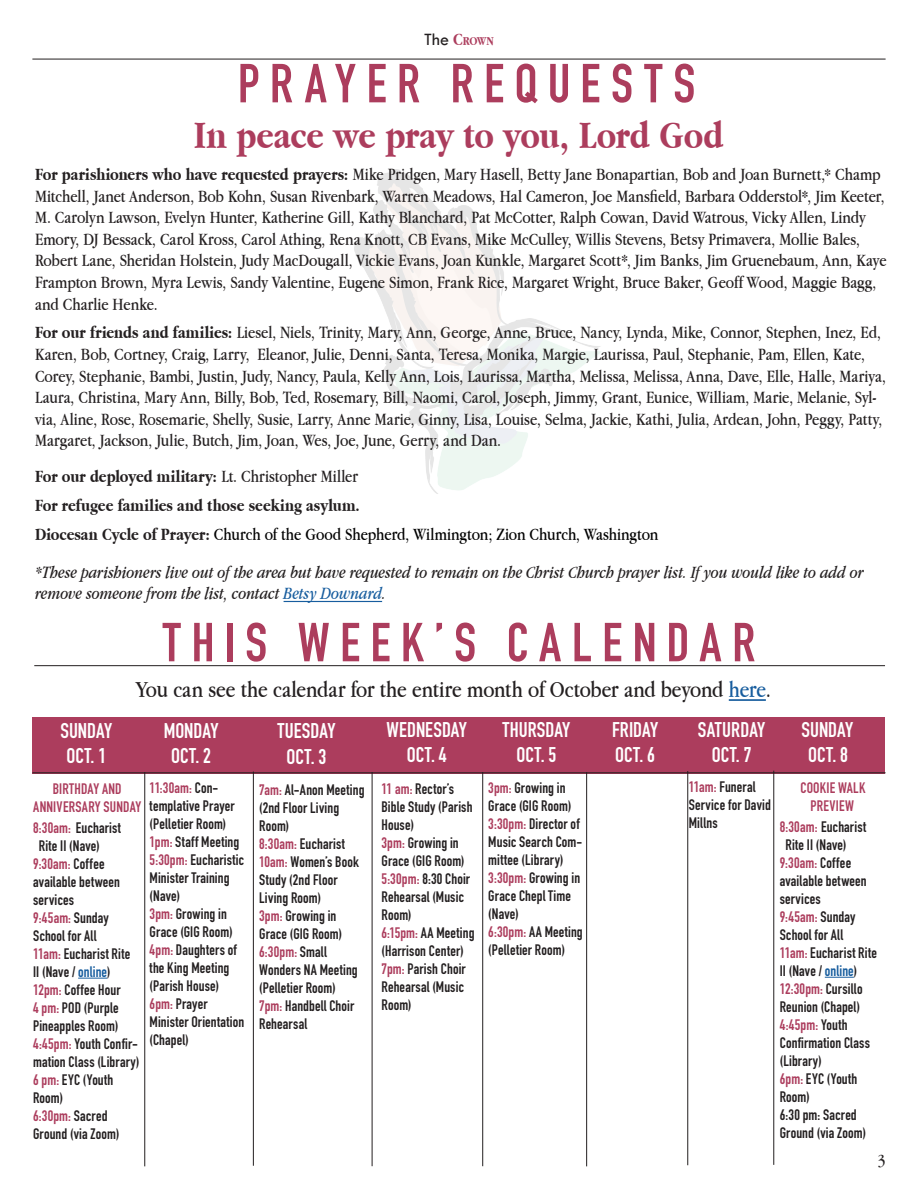
<style>
.page{position:relative;width:918px;height:1188px;background:#fff}
.page>*{position:absolute;margin:0;border:0;box-sizing:border-box;transform-origin:0 0}
.t1{font:700 54px "DIN Condensed";letter-spacing:.195em;color:#ac3d5d}
.t2{font:700 40.5px "Apple Garamond";letter-spacing:-.01em;color:#ac3d5d}
.t3{font:24px "Apple Garamond";letter-spacing:-.01em;color:#231f20}
.t4{font:700 21px "DIN Condensed";color:#fff}
.t5{font:18px/21.6px "Apple Garamond";color:#231f20}
.t6{font:italic 18px/21.6px "Apple Garamond";letter-spacing:-.005em;color:#231f20}
.t7{font:700 18px "Apple Garamond";color:#231f20}
.t8{font:18px "Apple Garamond";letter-spacing:-.005em;color:#000}
.t9{font:700 15px/18px "DIN Condensed";letter-spacing:.01em;color:#231f20}
.t10{font:700 15px/18px "DIN Condensed";letter-spacing:.01em;color:#ac3d5d;text-align:center}
.t11{font:700 12.6px "Apple Garamond";color:#ac3d5d}
.s1{font-family:"Tw Cen";font-weight:400;font-size:18px;color:#231f20}
.s2{font-size:18px}
.s3{font-weight:700}
.s4{font-weight:400}
.s5{font-weight:700;color:#231f20}
.s6{color:#175d9e}
.s7{color:#ac3d5d}
</style>
<div class="page">
<hr style="left:32px;top:59px;width:854px;height:1px;background:#231f20">
<div style="left:33px;top:717px;width:852px;height:56px;background:#ac3d5d"></div>
<img style="left:354px;top:169px;width:247px;height:325px">
<hr style="left:253px;top:772px;width:1px;height:394px;background:#231f20">
<hr style="left:773px;top:771px;width:1px;height:394px;background:#231f20">
<hr style="left:586px;top:772px;width:1px;height:394px;background:#231f20">
<hr style="left:482px;top:772px;width:1px;height:394px;background:#231f20">
<hr style="left:372px;top:772px;width:1px;height:394px;background:#231f20">
<hr style="left:729px;top:699px;width:37px;height:2px;background:#175d9e">
<svg style="left:825px;top:977px;width:29px;height:1px"></svg>
<hr style="left:687px;top:771px;width:1px;height:394px;background:#231f20">
<hr style="left:144px;top:772px;width:1px;height:394px;background:#231f20">
<hr style="left:34px;top:665px;width:851px;height:1px;background:#231f20">
<hr style="left:32px;top:772px;width:854px;height:1px;background:#231f20">
<svg style="left:78px;top:978px;width:29px;height:1px"></svg>
<hr style="left:284px;top:601px;width:98px;height:1px;background:#175d9e">
<p class="t11" style="left:424px;top:34px;width:71px"><span class="s1">The</span> <span class="s2">C</span>ROWN</p>
<p class="t1" style="left:238px;top:47px;width:459px">PRAYER REQUESTS</p>
<p class="t2" style="left:194px;top:113px;width:531px">In peace we pray to you, Lord God</p>
<p class="t5" style="left:35px;top:163px;width:853px"><span class="s3">For parishioners who have requested prayers:</span> Mike Pridgen, Mary Hasell, Betty Jane Bonapartian, Bob and Joan Burnett,* Champ Mitchell, Janet Anderson, Bob Kohn, Susan Rivenbark, Warren Meadows, Hal Cameron, Joe Mansfield, Barbara Odderstol*, Jim Keeter, M. Carolyn Lawson, Evelyn Hunter, Katherine Gill, Kathy Blanchard, Pat McCotter, Ralph Cowan, David Watrous, Vicky Allen, Lindy Emory, DJ Bessack, Carol Kross, Carol Athing, Rena Knott, CB Evans, Mike McCulley, Willis Stevens, Betsy Primavera, Mollie Bales, Robert Lane, Sheridan Holstein, Judy MacDougall, Vickie Evans, Joan Kunkle, Margaret Scott*, Jim Banks, Jim Gruenebaum, Ann, Kaye Frampton Brown, Myra Lewis, Sandy Valentine, Eugene Simon, Frank Rice, Margaret Wright, Bruce Baker, Geoff Wood, Maggie Bagg, and Charlie Henke.</p>
<p class="t5" style="left:35px;top:322px;width:852px"><span class="s3">For our friends and families:</span> Liesel, Niels, Trinity, Mary, Ann, George, Anne, Bruce, Nancy, Lynda, Mike, Connor, Stephen, Inez, Ed, Karen, Bob, Cortney, Craig, Larry, Eleanor, Julie, Denni, Santa, Teresa, Monika, Margie, Laurissa, Paul, Stephanie, Pam, Ellen, Kate, Corey, Stephanie, Bambi, Justin, Judy, Nancy, Paula, Kelly Ann, Lois, Laurissa, Martha, Melissa, Melissa, Anna, Dave, Elle, Halle, Mariya, Laura, Christina, Mary Ann, Billy, Bob, Ted, Rosemary, Bill, Naomi, Carol, Joseph, Jimmy, Grant, Eunice, William, Marie, Melanie, Syl&shy;via, Aline, Rose, Rosemarie, Shelly, Susie, Larry, Anne Marie, Ginny, Lisa, Louise, Selma, Jackie, Kathi, Julia, Ardean, John, Peggy, Patty, Margaret, Jackson, Julie, Butch, Jim, Joan, Wes, Joe, June, Gerry, and Dan.</p>
<p class="t7" style="left:35px;top:467px;width:324px">For our deployed military: <span class="s4">Lt. Christopher Miller</span></p>
<p class="t7" style="left:35px;top:495px;width:326px">For refugee families and those seeking asylum.</p>
<p class="t8" style="left:35px;top:524px;width:625px"><span class="s5">Diocesan Cycle of Prayer:</span> Church of the Good Shepherd, Wilmington; Zion Church, Washington</p>
<p class="t6" style="left:35px;top:561px;width:830px">*These parishioners live out of the area but have requested to remain on the Christ Church prayer list. If you would like to add or remove someone from the list, contact <span class="s6">Betsy Downard</span>.</p>
<p class="t4" style="left:60px;top:717px;width:53px">SUNDAY</p>
<p class="t4" style="left:66px;top:742px;width:41px">OCT. 1</p>
<p class="t1" style="left:163px;top:606px;width:594px">THIS WEEK’S CALENDAR</p>
<p class="t3" style="left:136px;top:675px;width:637px">You can see the calendar for the entire month of October and beyond <span class="s6">here</span>.</p>
<p class="t4" style="left:698px;top:716px;width:69px">SATURDAY</p>
<p class="t4" style="left:712px;top:741px;width:41px">OCT. 7</p>
<p class="t4" style="left:387px;top:716px;width:82px">WEDNESDAY</p>
<p class="t4" style="left:407px;top:741px;width:41px">OCT. 4</p>
<p class="t4" style="left:503px;top:716px;width:69px">THURSDAY</p>
<p class="t4" style="left:517px;top:741px;width:41px">OCT. 5</p>
<p class="t4" style="left:612px;top:716px;width:48px">FRIDAY</p>
<p class="t4" style="left:615px;top:741px;width:41px">OCT. 6</p>
<p class="t4" style="left:164px;top:716px;width:56px">MONDAY</p>
<p class="t4" style="left:171px;top:741px;width:41px">OCT. 2</p>
<p class="t4" style="left:278px;top:717px;width:59px">TUESDAY</p>
<p class="t4" style="left:287px;top:742px;width:41px">OCT. 3</p>
<p class="t10" style="left:53px;top:779px;width:70px">BIRTHDAY AND</p>
<p class="t10" style="left:33px;top:797px;width:110px">ANNIVERSARY SUNDAY</p>
<p class="t9" style="left:33px;top:818px;width:89px"><span class="s7">8:30am:</span> Eucharist</p>
<p class="t9" style="left:39px;top:836px;width:63px">Rite II (Nave)</p>
<p class="t9" style="left:33px;top:854px;width:88px"><span class="s7">9:30am:</span> Coffee available between services</p>
<p class="t9" style="left:33px;top:908px;width:77px"><span class="s7">9:45am:</span> Sunday<br>School for All</p>
<p class="t9" style="left:33px;top:944px;width:99px"><span class="s7">11am:</span> Eucharist Rite</p>
<p class="t9" style="left:33px;top:962px;width:79px">II (Nave / <span class="s6">online</span>)</p>
<p class="t9" style="left:33px;top:980px;width:89px"><span class="s7">12pm:</span> Coffee Hour</p>
<p class="t9" style="left:33px;top:998px;width:87px"><span class="s7">4 pm:</span> POD (Purple<br>Pineapples Room)</p>
<p class="t9" style="left:33px;top:1034px;width:108px"><span class="s7">4:45pm:</span> Youth Confir&shy;mation Class (Library)</p>
<p class="t9" style="left:33px;top:1070px;width:82px"><span class="s7">6 pm:</span> EYC (Youth<br>Room)</p>
<p class="t9" style="left:33px;top:1106px;width:88px"><span class="s7">6:30pm:</span> Sacred<br>Ground (via Zoom)</p>
<p class="t9" style="left:150px;top:779px;width:87px"><span class="s7">11:30am:</span> Con&shy;templative Prayer (Pelletier Room)</p>
<p class="t9" style="left:150px;top:833px;width:91px"><span class="s7">1pm:</span> Staff Meeting</p>
<p class="t9" style="left:150px;top:851px;width:96px"><span class="s7">5:30pm:</span> Eucharistic<br>Minister Training (Nave)</p>
<p class="t9" style="left:150px;top:905px;width:85px"><span class="s7">3pm:</span> Growing in<br>Grace (GIG Room)</p>
<p class="t9" style="left:150px;top:941px;width:89px"><span class="s7">4pm:</span> Daughters of the King Meeting (Parish House)</p>
<p class="t9" style="left:150px;top:995px;width:96px"><span class="s7">6pm:</span> Prayer<br>Minister Orientation (Chapel)</p>
<p class="t9" style="left:259px;top:780px;width:107px"><span class="s7">7am:</span> Al-Anon Meeting (2nd Floor Living<br>Room)</p>
<p class="t9" style="left:259px;top:834px;width:87px"><span class="s7">8:30am:</span> Eucharist</p>
<p class="t9" style="left:259px;top:852px;width:101px"><span class="s7">10am:</span> Women’s Book<br>Study (2nd Floor<br>Living Room)</p>
<p class="t9" style="left:259px;top:906px;width:85px"><span class="s7">3pm:</span> Growing in<br>Grace (GIG Room)</p>
<p class="t9" style="left:259px;top:942px;width:100px"><span class="s7">6:30pm:</span> Small<br>Wonders NA Meeting (Pelletier Room)</p>
<p class="t9" style="left:259px;top:996px;width:97px"><span class="s7">7pm:</span> Handbell Choir<br>Rehearsal</p>
<p class="t9" style="left:382px;top:780px;width:92px"><span class="s7">11 am:</span> Rector’s<br>Bible Study (Parish<br>House)</p>
<p class="t9" style="left:382px;top:834px;width:85px"><span class="s7">3pm:</span> Growing in<br>Grace (GIG Room)</p>
<p class="t9" style="left:382px;top:870px;width:90px"><span class="s7">5:30pm:</span> 8:30 Choir<br>Rehearsal (Music<br>Room)</p>
<p class="t9" style="left:382px;top:924px;width:94px"><span class="s7">6:15pm:</span> AA Meeting (Harrison Center)</p>
<p class="t9" style="left:382px;top:960px;width:86px;text-align:justify"><span class="s7">7pm:</span> Parish Choir Rehearsal (Music Room)</p>
<p class="t9" style="left:488px;top:779px;width:85px"><span class="s7">3pm:</span> Growing in<br>Grace (GIG Room)</p>
<p class="t9" style="left:488px;top:815px;width:96px"><span class="s7">3:30pm:</span> Director of<br>Music Search Com&shy;mittee (Library)</p>
<p class="t9" style="left:488px;top:869px;width:93px"><span class="s7">3:30pm:</span> Growing in<br>Grace Chepl Time (Nave)</p>
<p class="t9" style="left:488px;top:923px;width:96px"><span class="s7">6:30pm:</span> AA Meeting (Pelletier Room)</p>
<p class="t9" style="left:689px;top:778px;width:84px"><span class="s7">11am:</span> Funeral<br>Service for David<br>Millns</p>
<p class="t4" style="left:801px;top:716px;width:53px">SUNDAY</p>
<p class="t4" style="left:808px;top:741px;width:41px">OCT. 8</p>
<p class="t10" style="left:801px;top:778px;width:66px">COOKIE WALK<br>PREVIEW</p>
<p class="t9" style="left:780px;top:817px;width:88px"><span class="s7">8:30am:</span> Eucharist</p>
<p class="t9" style="left:785px;top:835px;width:63px">Rite II (Nave)</p>
<p class="t9" style="left:780px;top:853px;width:88px"><span class="s7">9:30am:</span> Coffee available between services</p>
<p class="t9" style="left:780px;top:907px;width:77px"><span class="s7">9:45am:</span> Sunday<br>School for All</p>
<p class="t9" style="left:780px;top:943px;width:99px"><span class="s7">11am:</span> Eucharist Rite<br>II (Nave / <span class="s6">online</span>)</p>
<p class="t9" style="left:780px;top:979px;width:84px"><span class="s7">12:30pm:</span> Cursillo<br>Reunion (Chapel)</p>
<p class="t9" style="left:780px;top:1015px;width:92px"><span class="s7">4:45pm:</span> Youth<br>Confirmation Class (Library)</p>
<p class="t9" style="left:780px;top:1069px;width:79px"><span class="s7">6pm:</span> EYC (Youth<br>Room)</p>
<p class="t9" style="left:780px;top:1105px;width:88px">6:30 pm: Sacred<br>Ground (via Zoom)</p>
<p class="t5" style="left:878px;top:1149px;width:9px">3</p>
</div>
